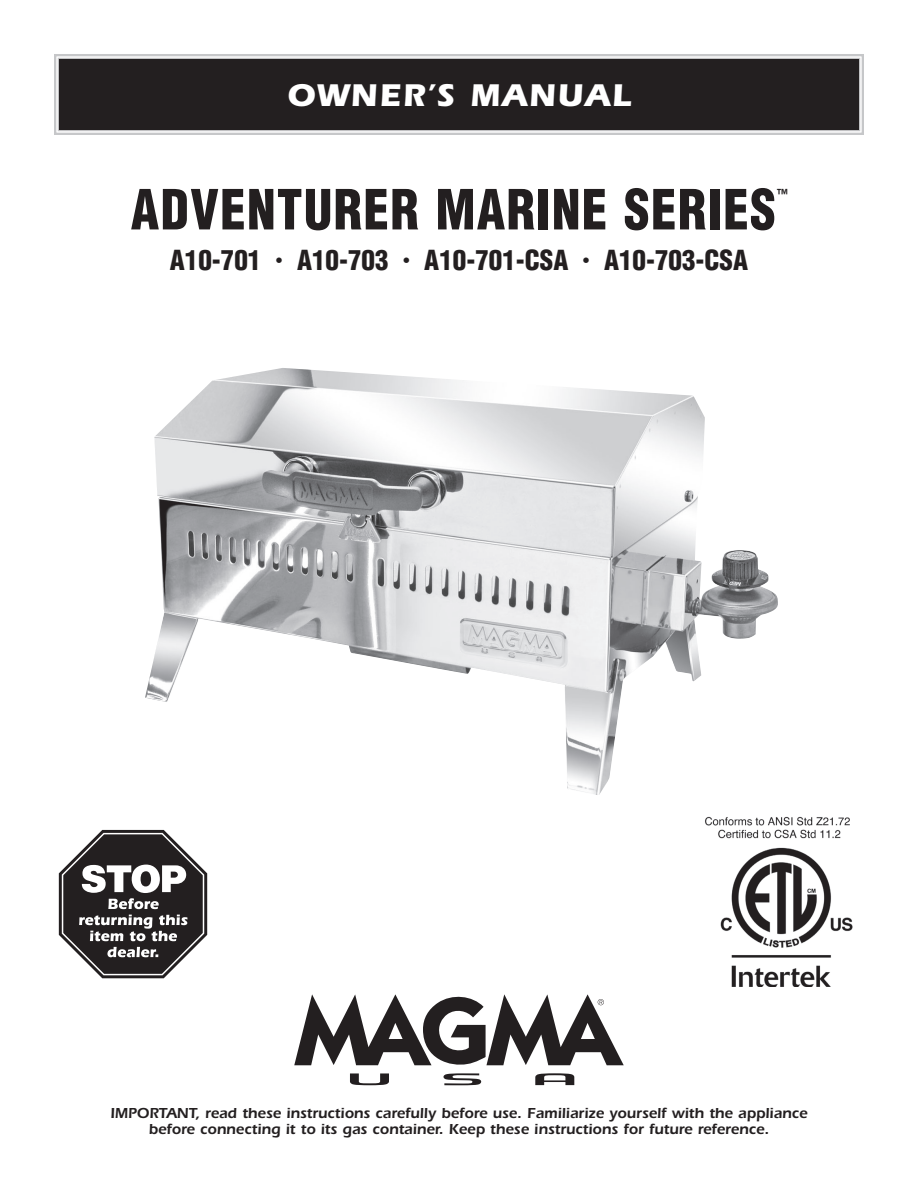
<style>
.page{position:relative;width:918px;height:1188px;background:#fff}
.page>*{position:absolute;margin:0;border:0;box-sizing:border-box;transform-origin:0 0}
.t1{font:900 condensed 54px "Helvetica";letter-spacing:.025em;color:#231f20;scale:.95 1}
.t2{font:700 32.55px "Itc Eras";letter-spacing:.05em;color:#fff}
.t3{font:900 condensed 27px "Helvetica";color:#231f20}
.t4{font:600 15px/16.5px "Itc Eras";color:#231f20;text-align:center}
.t5{font:900 condensed 13.5px "Helvetica";color:#231f20;scale:.88 1}
.s1{font-weight:400;font-size:18px}
</style>
<div class="page">
<img style="left:145px;top:368px;width:633px;height:427px">
<svg style="left:54px;top:54px;width:810px;height:81px;background:#373435"></svg>
<div style="left:58px;top:58px;width:802px;height:73px;border:1px solid #c6c7c9"></div>
<img style="left:705px;top:816px;width:148px;height:171px">
<svg style="left:59px;top:830px;width:148px;height:148px"></svg>
<svg style="left:294px;top:994px;width:330px;height:91px"></svg>
<h2 class="t2" style="left:287px;top:84px;width:345px">OWNER’S MANUAL</h2>
<h1 class="t1" style="left:131px;top:189px;width:681px">ADVENTURER MARINE SERIES</h1>
<p class="t5" style="left:777px;top:189px;width:13px">™</p>
<h3 class="t3" style="left:170px;top:250px;width:580px">A10-701 <span class="s1">•</span> A10-703 <span class="s1">•</span> A10-701-CSA <span class="s1">•</span> A10-703-CSA</h3>
<p class="t4" style="left:110px;top:1106px;width:699px">IMPORTANT, read these instructions carefully before use. Familiarize yourself with the appliance before connecting it to its gas container. Keep these instructions for future reference.</p>
</div>
